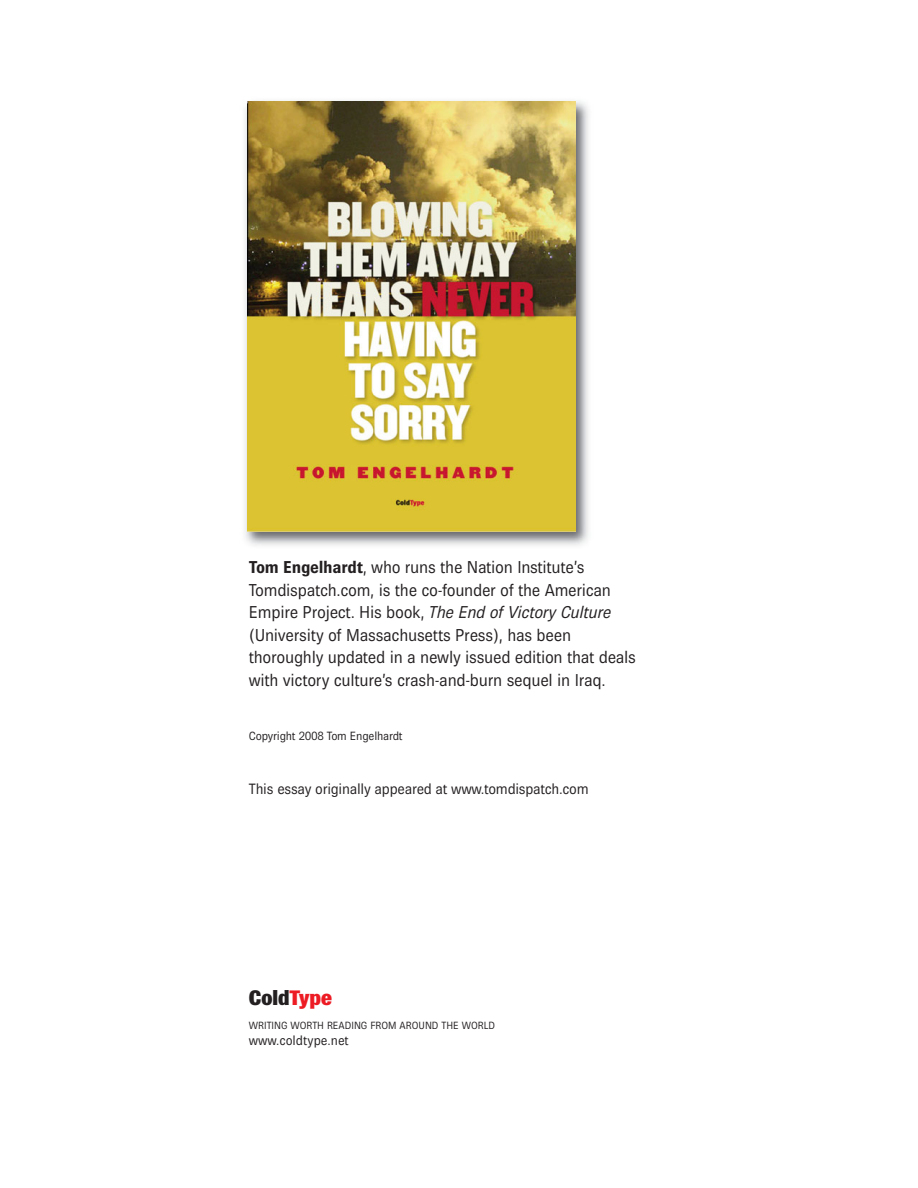
<style>
.page{position:relative;width:918px;height:1188px;background:#fff}
.page>*{position:absolute;margin:0;border:0;box-sizing:border-box;transform-origin:0 0}
.t1{font:800 21px "Brown";color:#231f20}
.t2{font:300 17.25px/22.5px "Brown";letter-spacing:-.015em;color:#231f20}
.t3{font:300 15px "Brown";letter-spacing:-.015em;color:#231f20}
.t4{font:300 13.5px "Brown";color:#231f20}
.t5{font:300 12px "Brown";letter-spacing:-.015em;color:#231f20}
.t6{font:300 10.5px "Brown";color:#231f20}
.s1{font-weight:700}
.s2{font-style:italic}
.s3{color:#ed1c24}
</style>
<div class="page">
<img style="left:245px;top:100px;width:344px;height:446px">
<img style="left:247px;top:101px;width:329px;height:430px">
<p class="t2" style="left:249px;top:557px;width:389px"><span class="s1">Tom Engelhardt</span>, who runs the Nation Institute’s Tomdispatch.com, is the co-founder of the American Empire Project. His book, <span class="s2">The End of Victory Culture </span>(University of Massachusetts Press), has been thoroughly updated in a newly issued edition that deals with victory culture’s crash-and-burn sequel in Iraq.</p>
<p class="t5" style="left:249px;top:731px;width:155px">Copyright 2008 Tom Engelhardt</p>
<p class="t3" style="left:249px;top:783px;width:341px">This essay originally appeared at www.tomdispatch.com</p>
<p class="t1" style="left:249px;top:990px;width:85px">Cold<span class="s3">Type</span></p>
<p class="t6" style="left:249px;top:1021px;width:248px">WRITING WORTH READING FROM AROUND THE WORLD</p>
<p class="t4" style="left:249px;top:1035px;width:101px">www.coldtype.net</p>
</div>
